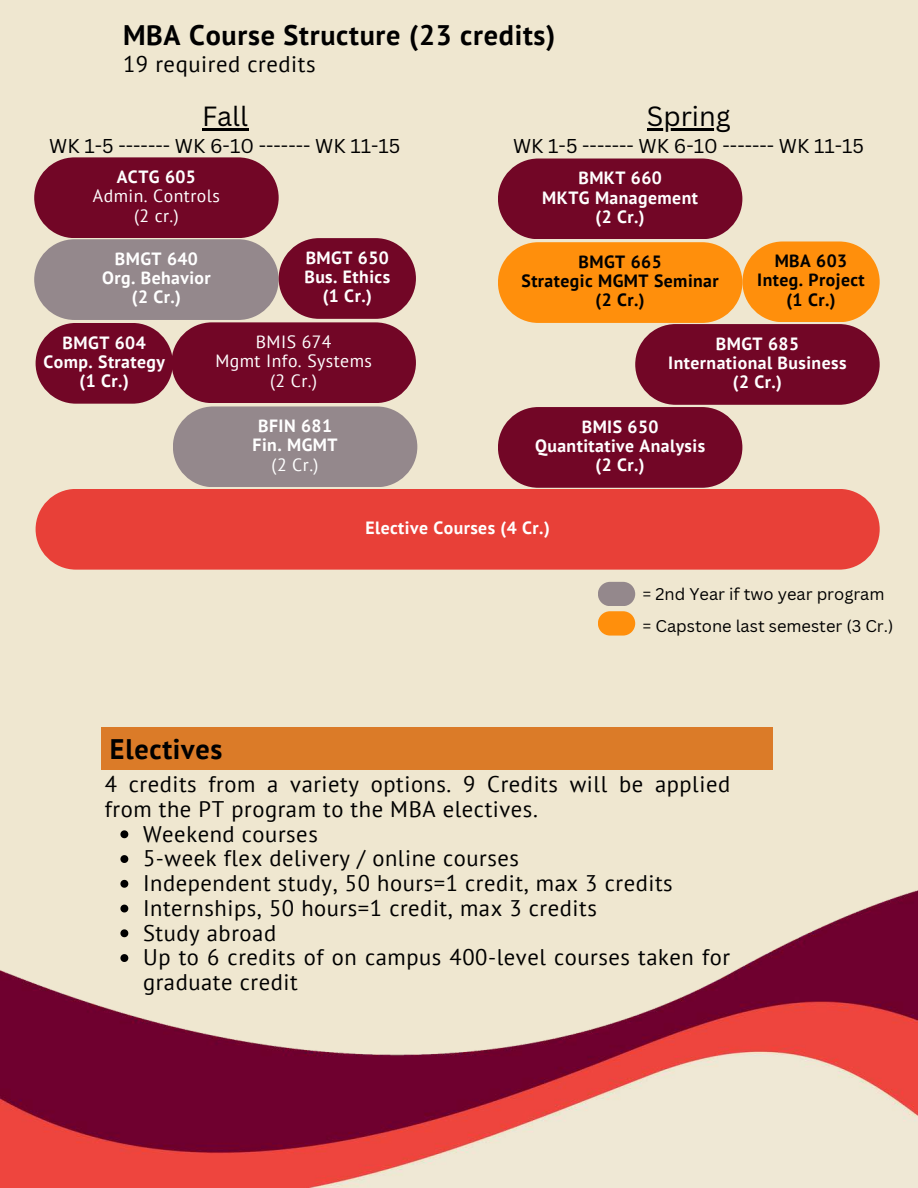
<style>
.page{position:relative;width:918px;height:1188px;background:#efe7d0}
.page>*{position:absolute;margin:0;border:0;box-sizing:border-box;transform-origin:0 0}
.t1{font:700 28.2px "PT Sans";letter-spacing:.025em;color:#000}
.t2{font:27px "Canva Sans";color:#000}
.t3{font:22.65px "PT Sans";letter-spacing:.025em;color:#000}
.t4{font:22.5px/24.8px "PT Sans";letter-spacing:.025em;color:#000}
.t5{font:19.5px "Canva Sans";color:#000}
.t6{font:700 17.7px "PT Sans";letter-spacing:.025em;color:#fff}
.t7{font:700 17.7px "PT Sans";letter-spacing:.025em;color:#000}
.t8{font:17.7px "PT Sans";letter-spacing:.025em;color:#fff}
.t9{font:16.5px "Canva Sans";color:#000}
</style>
<div class="page">
<div style="left:101px;top:727px;width:671px;height:43px;background:#db7b28"></div>
<img style="left:0;top:882px;width:918px;height:306px">
<div style="left:34px;top:157px;width:245px;height:81px;background:#720626;border-radius:40px"></div>
<div style="left:34px;top:239px;width:245px;height:81px;background:#94888c;border-radius:40px"></div>
<div style="left:171px;top:322px;width:245px;height:81px;background:#720626;border-radius:40px"></div>
<div style="left:173px;top:406px;width:244px;height:81px;background:#94888c;border-radius:40px"></div>
<div style="left:279px;top:238px;width:137px;height:81px;background:#720626;border-radius:40px"></div>
<div style="left:36px;top:323px;width:137px;height:81px;background:#720626;border-radius:40px"></div>
<div style="left:498px;top:159px;width:244px;height:80px;background:#720626;border-radius:40px"></div>
<div style="left:498px;top:242px;width:244px;height:81px;background:#ff8f0c;border-radius:40px"></div>
<div style="left:635px;top:324px;width:245px;height:81px;background:#720626;border-radius:40px"></div>
<div style="left:498px;top:407px;width:244px;height:81px;background:#720626;border-radius:40px"></div>
<div style="left:742px;top:241px;width:138px;height:81px;background:#ff8f0c;border-radius:40px"></div>
<svg style="left:120px;top:830px;width:8px;height:8px"></svg>
<svg style="left:120px;top:855px;width:8px;height:8px"></svg>
<svg style="left:120px;top:880px;width:8px;height:8px"></svg>
<svg style="left:120px;top:905px;width:8px;height:7px"></svg>
<svg style="left:120px;top:929px;width:8px;height:8px"></svg>
<svg style="left:120px;top:954px;width:8px;height:8px"></svg>
<div style="left:36px;top:489px;width:844px;height:81px;background:#e84038;border-radius:40px"></div>
<svg style="left:598px;top:582px;width:37px;height:54px"></svg>
<hr style="left:202px;top:128px;width:46px;height:2px;background:#000">
<hr style="left:647px;top:128px;width:84px;height:2px;background:#000">
<p class="t1" style="left:123px;top:16px;width:434px">MBA Course Structure (23 credits)</p>
<p class="t3" style="left:123px;top:49px;width:194px">19 required credits</p>
<p class="t2" style="left:202px;top:97px;width:48px">Fall</p>
<p class="t2" style="left:647px;top:97px;width:85px">Spring</p>
<p class="t5" style="left:49px;top:132px;width:353px">WK 1-5 ------- WK 6-10 ------- WK 11-15</p>
<p class="t5" style="left:513px;top:132px;width:353px">WK 1-5 ------- WK 6-10 ------- WK 11-15</p>
<p class="t6" style="left:117px;top:165px;width:81px">ACTG 605</p>
<p class="t8" style="left:93px;top:184px;width:128px">Admin. Controls</p>
<p class="t8" style="left:134px;top:203px;width:46px">(2 cr.)</p>
<p class="t6" style="left:115px;top:247px;width:85px">BMGT 640</p>
<p class="t6" style="left:102px;top:266px;width:110px">Org. Behavior</p>
<p class="t6" style="left:132px;top:285px;width:51px">(2 Cr.)</p>
<p class="t6" style="left:306px;top:246px;width:85px">BMGT 650</p>
<p class="t6" style="left:304px;top:265px;width:87px">Bus. Ethics</p>
<p class="t6" style="left:323px;top:284px;width:51px">(1 Cr.)</p>
<p class="t6" style="left:63px;top:331px;width:85px">BMGT 604</p>
<p class="t6" style="left:43px;top:350px;width:123px">Comp. Strategy</p>
<p class="t6" style="left:80px;top:369px;width:51px">(1 Cr.)</p>
<p class="t8" style="left:256px;top:330px;width:77px">BMIS 674</p>
<p class="t8" style="left:215px;top:349px;width:158px">Mgmt Info. Systems</p>
<p class="t8" style="left:270px;top:368px;width:48px">(2 Cr.)</p>
<p class="t6" style="left:258px;top:414px;width:75px">BFIN 681</p>
<p class="t6" style="left:253px;top:433px;width:87px">Fin. MGMT</p>
<p class="t8" style="left:272px;top:453px;width:48px">(2 Cr.)</p>
<p class="t6" style="left:578px;top:166px;width:85px">BMKT 660</p>
<p class="t6" style="left:542px;top:185px;width:157px">MKTG Management</p>
<p class="t6" style="left:596px;top:205px;width:51px">(2 Cr.)</p>
<p class="t7" style="left:579px;top:250px;width:85px">BMGT 665</p>
<p class="t7" style="left:522px;top:269px;width:199px">Strategic MGMT Seminar</p>
<p class="t7" style="left:596px;top:288px;width:51px">(2 Cr.)</p>
<p class="t6" style="left:716px;top:332px;width:85px">BMGT 685</p>
<p class="t6" style="left:668px;top:351px;width:180px">International Business</p>
<p class="t6" style="left:733px;top:370px;width:51px">(2 Cr.)</p>
<p class="t6" style="left:582px;top:415px;width:78px">BMIS 650</p>
<p class="t6" style="left:535px;top:434px;width:172px">Quantitative Analysis</p>
<p class="t6" style="left:596px;top:453px;width:51px">(2 Cr.)</p>
<p class="t7" style="left:775px;top:249px;width:74px">MBA 603</p>
<p class="t7" style="left:757px;top:268px;width:109px">Integ. Project</p>
<p class="t7" style="left:786px;top:288px;width:51px">(1 Cr.)</p>
<p class="t1" style="left:110px;top:730px;width:114px">Electives</p>
<p class="t6" style="left:365px;top:516px;width:186px">Elective Courses (4 Cr.)</p>
<p class="t9" style="left:643px;top:582px;width:244px">= 2nd Year if two year program</p>
<p class="t9" style="left:643px;top:614px;width:252px">= Capstone last semester (3 Cr.)</p>
<p class="t4" style="left:105px;top:771px;width:627px">4 credits from a variety options. 9 Credits will be applied from the PT program to the MBA electives.</p>
<p class="t4" style="left:143px;top:821px;width:176px">Weekend courses</p>
<p class="t4" style="left:143px;top:846px;width:378px">5-week flex delivery / online courses</p>
<p class="t4" style="left:143px;top:870px;width:531px">Independent study, 50 hours=1 credit, max 3 credits</p>
<p class="t4" style="left:143px;top:895px;width:455px">Internships, 50 hours=1 credit, max 3 credits</p>
<p class="t4" style="left:143px;top:920px;width:135px">Study abroad</p>
<p class="t4" style="left:143px;top:945px;width:589px">Up to 6 credits of on campus 400-level courses taken for graduate credit</p>
</div>
